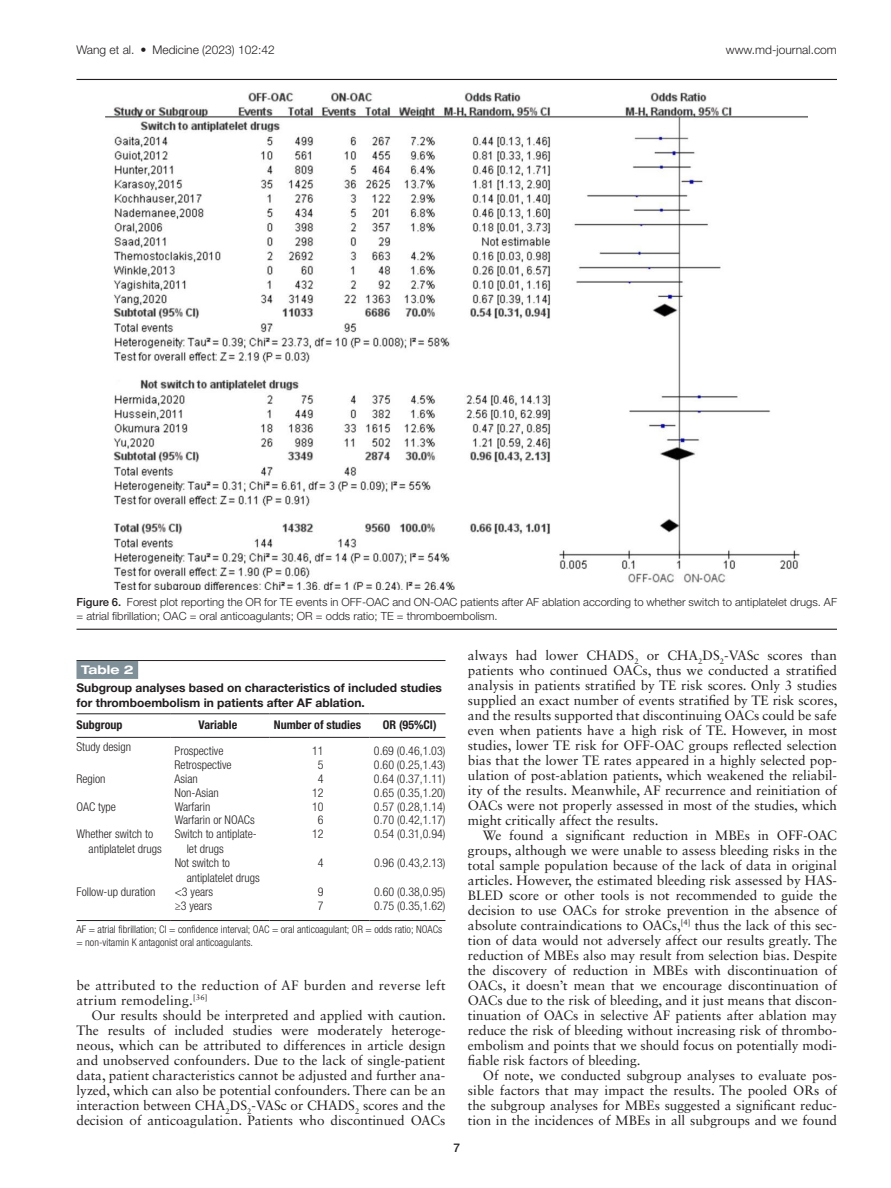
<style>
.page{position:relative;width:891px;height:1188px;background:#fff}
.page>*{position:absolute;margin:0;border:0;box-sizing:border-box;transform-origin:0 0}
.t1{font:13.5px/15px "Sabon LT Std";color:#231f20;text-align:justify}
.t2{font:13.5px/15px "Sabon LT Std";letter-spacing:.02em;color:#231f20}
.t3{font:300 condensed 12px/15px "Helvetica Neue LT Std";color:#231f20}
.t4{font:700 12px/15px "Helvetica Neue LT Std";color:#231f20}
.t5{font:300 12px "Helvetica Neue LT Std";color:#231f20}
.t6{font:700 condensed 12px "Helvetica Neue LT Std";color:#231f20}
.t7{font:700 expanded 12px "Helvetica Neue LT Std";color:#fff}
.t8{font:500 12px "Helvetica Neue LT Std";color:#231f20}
.t9{font:300 11.25px/13.5px "Helvetica Neue LT Std";color:#231f20}
.t10{font:300 condensed 10.5px/13.5px "Helvetica Neue LT Std";color:#231f20}
.s1{font-weight:500}
</style>
<div class="page">
<img style="left:106px;top:92px;width:702px;height:497px">
<hr style="left:76px;top:79px;width:761px;height:1px;background:#231f20">
<hr style="left:76px;top:629px;width:761px;height:1px;background:#231f20">
<hr style="left:76px;top:660px;width:370px;height:1px;background:#231f20">
<div style="left:76px;top:661px;width:62px;height:18px;background:#7f9098"></div>
<hr style="left:76px;top:713px;width:94px;height:1px;background:#231f20">
<hr style="left:76px;top:737px;width:94px;height:1px;background:#231f20">
<hr style="left:170px;top:713px;width:99px;height:1px;background:#231f20">
<hr style="left:170px;top:737px;width:99px;height:1px;background:#231f20">
<hr style="left:269px;top:713px;width:100px;height:1px;background:#231f20">
<hr style="left:269px;top:737px;width:100px;height:1px;background:#231f20">
<hr style="left:369px;top:713px;width:76px;height:1px;background:#231f20">
<hr style="left:369px;top:737px;width:76px;height:1px;background:#231f20">
<hr style="left:76px;top:920px;width:94px;height:1px;background:#231f20">
<hr style="left:170px;top:920px;width:99px;height:1px;background:#231f20">
<hr style="left:269px;top:920px;width:100px;height:1px;background:#231f20">
<hr style="left:369px;top:920px;width:76px;height:1px;background:#231f20">
<p class="t5" style="left:76px;top:42px;width:200px">Wang et al. • Medicine (2023) 102:42</p>
<p class="t5" style="left:726px;top:42px;width:113px">www.md-journal.com</p>
<p class="t9" style="left:76px;top:595px;width:762px"><span class="s1">Figure 6.</span> Forest plot reporting the OR for TE events in OFF-OAC and ON-OAC patients after AF ablation according to whether switch to antiplatelet drugs. AF = atrial fibrillation; OAC = oral anticoagulants; OR = odds ratio; TE = thromboembolism.</p>
<p class="t7" style="left:81px;top:663px;width:54px">Table 2</p>
<p class="t4" style="left:76px;top:680px;width:367px">Subgroup analyses based on characteristics of included studies for thromboembolism in patients after AF ablation.</p>
<p class="t6" style="left:76px;top:718px;width:47px">Subgroup</p>
<p class="t6" style="left:198px;top:718px;width:40px">Variable</p>
<p class="t6" style="left:274px;top:718px;width:89px">Number of studies</p>
<p class="t6" style="left:383px;top:718px;width:55px">OR (95%CI)</p>
<p class="t3" style="left:76px;top:739px;width:56px">Study design</p>
<p class="t3" style="left:175px;top:743px;width:50px">Prospective</p>
<p class="t3" style="left:312px;top:743px;width:13px">11</p>
<p class="t3" style="left:374px;top:743px;width:73px">0.69 (0.46,1.03)</p>
<p class="t3" style="left:175px;top:757px;width:59px">Retrospective</p>
<p class="t3" style="left:318px;top:757px;width:7px">5</p>
<p class="t3" style="left:374px;top:757px;width:73px">0.60 (0.25,1.43)</p>
<p class="t3" style="left:77px;top:771px;width:31px">Region</p>
<p class="t3" style="left:175px;top:771px;width:25px">Asian</p>
<p class="t3" style="left:318px;top:771px;width:7px">4</p>
<p class="t3" style="left:374px;top:771px;width:73px">0.64 (0.37,1.11)</p>
<p class="t3" style="left:175px;top:785px;width:46px">Non-Asian</p>
<p class="t3" style="left:312px;top:785px;width:13px">12</p>
<p class="t3" style="left:374px;top:785px;width:73px">0.65 (0.35,1.20)</p>
<p class="t3" style="left:77px;top:799px;width:41px">OAC type</p>
<p class="t3" style="left:175px;top:799px;width:37px">Warfarin</p>
<p class="t3" style="left:312px;top:799px;width:13px">10</p>
<p class="t3" style="left:374px;top:799px;width:73px">0.57 (0.28,1.14)</p>
<p class="t3" style="left:175px;top:813px;width:81px">Warfarin or NOACs</p>
<p class="t3" style="left:318px;top:813px;width:7px">6</p>
<p class="t3" style="left:374px;top:813px;width:73px">0.70 (0.42,1.17)</p>
<p class="t3" style="left:89px;top:826px;width:75px;text-indent:-12px">Whether switch to antiplatelet drugs</p>
<p class="t3" style="left:187px;top:826px;width:72px;text-indent:-12px">Switch to antiplate&shy;let drugs</p>
<p class="t3" style="left:312px;top:826px;width:13px">12</p>
<p class="t3" style="left:374px;top:826px;width:73px">0.54 (0.31,0.94)</p>
<p class="t3" style="left:187px;top:855px;width:75px;text-indent:-12px">Not switch to antiplatelet drugs</p>
<p class="t3" style="left:318px;top:855px;width:7px">4</p>
<p class="t3" style="left:374px;top:855px;width:73px">0.96 (0.43,2.13)</p>
<p class="t3" style="left:77px;top:884px;width:81px">Follow-up duration</p>
<p class="t3" style="left:175px;top:884px;width:40px">&lt;3 years</p>
<p class="t3" style="left:318px;top:884px;width:7px">9</p>
<p class="t3" style="left:374px;top:884px;width:73px">0.60 (0.38,0.95)</p>
<p class="t3" style="left:175px;top:898px;width:39px">≥3 years</p>
<p class="t3" style="left:318px;top:898px;width:7px">7</p>
<p class="t3" style="left:374px;top:898px;width:73px">0.75 (0.35,1.62)</p>
<p class="t10" style="left:76px;top:922px;width:367px">AF = atrial fibrillation; CI = confidence interval; OAC = oral anticoagulant; OR = odds ratio; NOACs = non-vitamin K antagonist oral anticoagulants.</p>
<p class="t2" style="left:76px;top:977px;width:371px">be attributed to the reduction of AF burden and reverse left atrium remodeling.<sup>[36]</sup></p>
<p class="t1" style="left:76px;top:1007px;width:371px;text-indent:15px">Our results should be interpreted and applied with caution.<br>The results of included studies were moderately heteroge&shy;neous, which can be attributed to differences in article design and unobserved confounders. Due to the lack of single-patient data, patient characteristics cannot be adjusted and further ana&shy;lyzed, which can also be potential confounders. There can be an interaction between CHA<sub>2</sub>DS<sub>2</sub>-VASc or CHADS<sub>2</sub> scores and the decision of anticoagulation. Patients who discontinued OACs</p>
<p class="t8" style="left:453px;top:1140px;width:8px">7</p>
<p class="t1" style="left:468px;top:648px;width:371px">always had lower CHADS<sub>2</sub> or CHA<sub>2</sub>DS<sub>2</sub>-VASc scores than patients who continued OACs, thus we conducted a stratified analysis in patients stratified by TE risk scores. Only 3 studies supplied an exact number of events stratified by TE risk scores, and the results supported that discontinuing OACs could be safe even when patients have a high risk of TE. However, in most studies, lower TE risk for OFF-OAC groups reflected selection bias that the lower TE rates appeared in a highly selected pop&shy;ulation of post-ablation patients, which weakened the reliabil&shy;ity of the results. Meanwhile, AF recurrence and reinitiation of OACs were not properly assessed in most of the studies, which might critically affect the results.</p>
<p class="t1" style="left:468px;top:828px;width:371px;text-indent:15px">We found a significant reduction in MBEs in OFF-OAC groups, although we were unable to assess bleeding risks in the total sample population because of the lack of data in original articles. However, the estimated bleeding risk assessed by HAS-BLED score or other tools is not recommended to guide the decision to use OACs for stroke prevention in the absence of absolute contraindications to OACs,<sup>[4]</sup> thus the lack of this sec&shy;tion of data would not adversely affect our results greatly. The reduction of MBEs also may result from selection bias. Despite the discovery of reduction in MBEs with discontinuation of OACs, it doesn’t mean that we encourage discontinuation of OACs due to the risk of bleeding, and it just means that discon&shy;tinuation of OACs in selective AF patients after ablation may reduce the risk of bleeding without increasing risk of thrombo&shy;embolism and points that we should focus on potentially modi&shy;fiable risk factors of bleeding.</p>
<p class="t1" style="left:468px;top:1068px;width:371px;text-indent:15px">Of note, we conducted subgroup analyses to evaluate pos&shy;sible factors that may impact the results. The pooled ORs of the subgroup analyses for MBEs suggested a significant reduc&shy;tion in the incidences of MBEs in all subgroups and we found</p>
</div>
